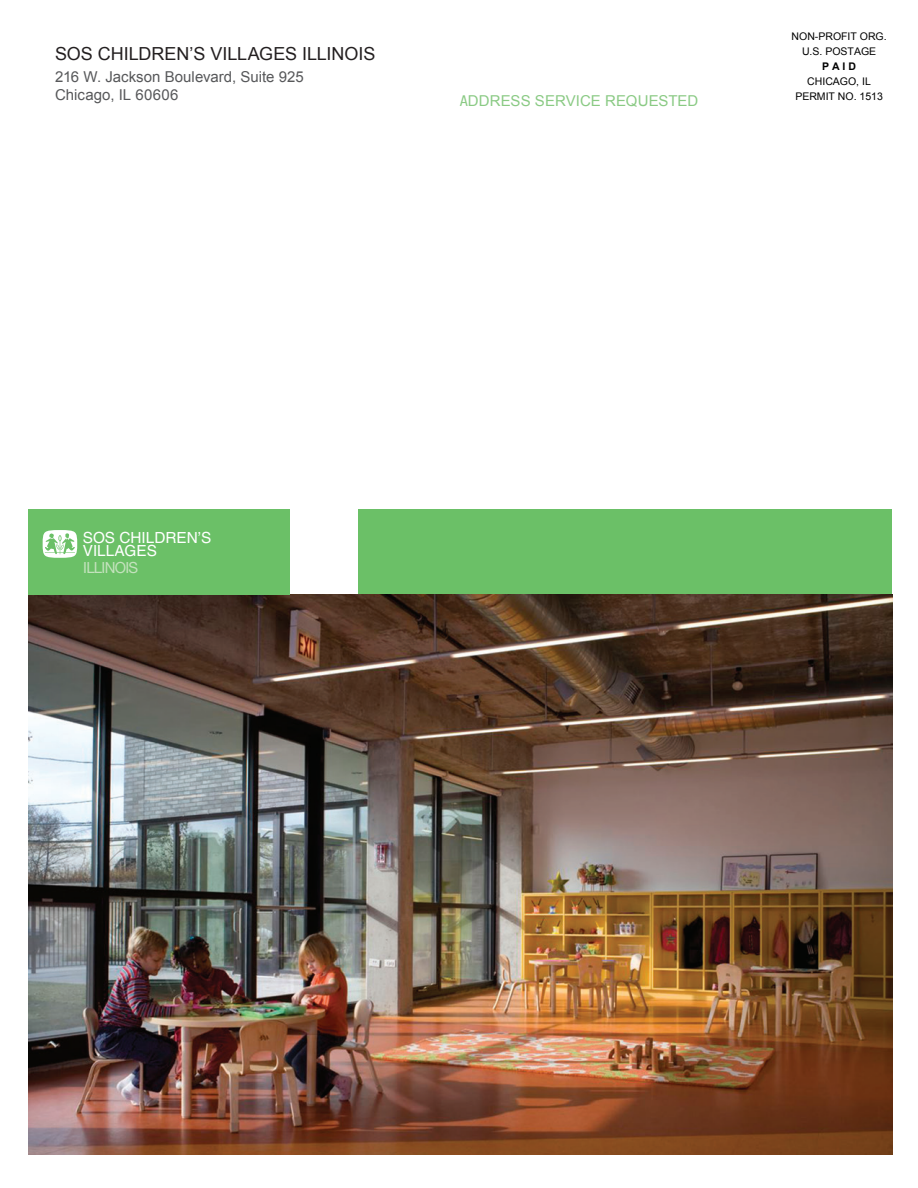
<style>
.page{position:relative;width:918px;height:1188px;background:#fff}
.page>*{position:absolute;margin:0;border:0;box-sizing:border-box;transform-origin:0 0}
.t1{font:18px "Arial";color:#231f20}
.t2{font:15.3px/13.8px "Helvetica";color:#fff}
.t3{font:15.3px "Helvetica Neue";letter-spacing:-.05em;color:#c4e2bd}
.t4{font:15px/18px "Arial";letter-spacing:.005em;color:#57585a}
.t5{font:15px "Arial";color:#8aca84}
.t6{font:10.5px/15px "Arial";color:#000;text-align:center}
.t7{font:700 10.5px "Arial";color:#000}
.s1{font-family:"Helvetica Neue LT Std";font-stretch:condensed}
</style>
<div class="page">
<img style="left:28px;top:595px;width:864px;height:560px">
<div style="left:28px;top:509px;width:261px;height:86px;background:#6bc067"></div>
<svg style="left:43px;top:530px;width:34px;height:28px"></svg>
<div style="left:359px;top:510px;width:533px;height:84px;background:#6bc067"></div>
<h1 class="t1" style="left:55px;top:42px;width:14px">SOS</h1>
<h1 class="t1" style="left:98px;top:42px;width:38px">CHILDREN</h1>
<h1 class="t1" style="left:190px;top:42px;width:33px">’S VILLAGES</h1>
<h1 class="t1" style="left:302px;top:42px;width:10px">ILLINOIS</h1>
<h3 class="t4" style="left:55px;top:68px;width:250px">216 W. Jackson Boulevard, Suite 925<br>Chicago, IL 60606</h3>
<h3 class="t5" style="left:460px;top:91px;width:19px"><span class="s1">A</span>DDRESS</h3>
<h3 class="t5" style="left:535px;top:91px;width:11px">SERVICE</h3>
<h3 class="t5" style="left:605px;top:91px;width:12px">REQUESTED</h3>
<p class="t6" style="left:792px;top:29px;width:97px">NON-PROFIT ORG.<br>U.S. POSTAGE</p>
<p class="t7" style="left:822px;top:59px;width:35px">P A I D</p>
<p class="t6" style="left:795px;top:74px;width:89px">CHICAGO, IL<br>PERMIT NO. 1513</p>
<h2 class="t2" style="left:83px;top:530px;width:130px">SOS CHILDREN’S<br>VILLAGES</h2>
<h2 class="t3" style="left:83px;top:559px;width:56px">ILLINOIS</h2>
</div>
